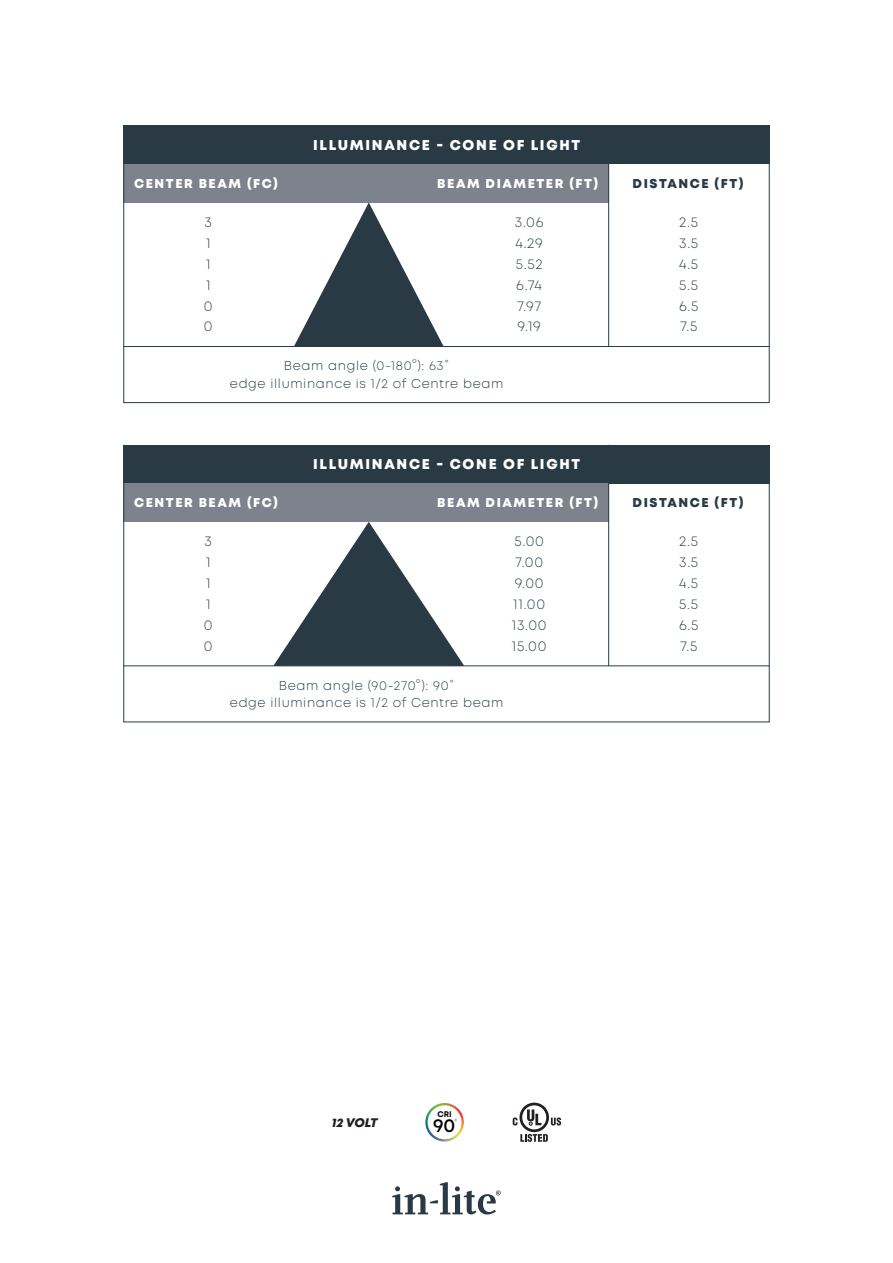
<style>
.page{position:relative;width:893px;height:1263px;background:#fff}
.page>*{position:absolute;margin:0;border:0;box-sizing:border-box;transform-origin:0 0}
.t1{font:600 18.9px "Mont";color:#000001}
.t2{font:300 14.25px "Mont";letter-spacing:.05em;color:#293a45}
.t3{font:800 14.25px "Mont";letter-spacing:.12em;color:#fff}
.t4{font:300 12.9px "Mont";letter-spacing:.05em;color:#293a45}
.t5{font:800 12.9px "Mont";letter-spacing:.12em;color:#fff}
.t6{font:800 12.9px "Mont";letter-spacing:.12em;color:#293a45}
.t7{font:italic 800 12.45px "Mont";letter-spacing:-.015em;color:#231f20}
.t8{font:700 8.1px "Mont";color:#000001}
.t9{font:300 5.85px "Mont";color:#000001}
</style>
<div class="page">
<svg style="left:392px;top:1182px;width:109px;height:32px"></svg>
<div style="left:123px;top:125px;width:647px;height:39px;background:#293a45"></div>
<div style="left:123px;top:445px;width:647px;height:38px;background:#293a45"></div>
<div style="left:123px;top:346px;width:647px;height:57px;border:1px solid #293a45"></div>
<div style="left:123px;top:164px;width:486px;height:38px;background:#7e828c"></div>
<div style="left:123px;top:483px;width:486px;height:39px;background:#7e828c"></div>
<hr style="left:123px;top:125px;width:1px;height:221px;background:#293a45">
<hr style="left:123px;top:445px;width:1px;height:221px;background:#293a45">
<hr style="left:608px;top:125px;width:1px;height:221px;background:#293a45">
<hr style="left:608px;top:445px;width:1px;height:221px;background:#293a45">
<hr style="left:769px;top:125px;width:1px;height:221px;background:#293a45">
<hr style="left:769px;top:445px;width:1px;height:221px;background:#293a45">
<svg style="left:294px;top:202px;width:150px;height:144px"></svg>
<svg style="left:273px;top:522px;width:191px;height:144px"></svg>
<svg style="left:520px;top:1134px;width:28px;height:8px"></svg>
<svg style="left:551px;top:1117px;width:10px;height:8px"></svg>
<svg style="left:519px;top:1102px;width:30px;height:30px"></svg>
<div style="left:522px;top:1105px;width:24px;height:24px;background:#fff;border-radius:50%"></div>
<svg style="left:527px;top:1109px;width:14px;height:16px"></svg>
<svg style="left:513px;top:1117px;width:5px;height:8px"></svg>
<svg style="left:425px;top:1103px;width:39px;height:38px"></svg>
<p class="t5" style="left:134px;top:175px;width:145px">CENTER BEAM (FC)</p>
<p class="t2" style="left:205px;top:213px;width:9px">3</p>
<p class="t2" style="left:206px;top:234px;width:6px">1</p>
<p class="t2" style="left:206px;top:255px;width:6px">1</p>
<p class="t2" style="left:206px;top:276px;width:6px">1</p>
<p class="t2" style="left:204px;top:297px;width:10px">0</p>
<p class="t2" style="left:204px;top:318px;width:10px">0</p>
<p class="t3" style="left:313px;top:136px;width:269px">ILLUMINANCE - CONE OF LIGHT</p>
<p class="t5" style="left:437px;top:175px;width:163px">BEAM DIAMETER (FT)</p>
<p class="t2" style="left:515px;top:213px;width:30px">3.06</p>
<p class="t2" style="left:515px;top:234px;width:29px">4.29</p>
<p class="t2" style="left:516px;top:255px;width:28px">5.52</p>
<p class="t2" style="left:516px;top:276px;width:27px">6.74</p>
<p class="t2" style="left:517px;top:297px;width:26px">7.97</p>
<p class="t2" style="left:517px;top:318px;width:25px">9.19</p>
<p class="t4" style="left:284px;top:358px;width:167px">Beam angle (0-180°): 63˚</p>
<p class="t4" style="left:230px;top:375px;width:275px">edge illuminance is 1/2 of Centre beam</p>
<p class="t5" style="left:134px;top:494px;width:145px">CENTER BEAM (FC)</p>
<p class="t2" style="left:205px;top:532px;width:9px">3</p>
<p class="t2" style="left:206px;top:553px;width:6px">1</p>
<p class="t2" style="left:206px;top:574px;width:6px">1</p>
<p class="t2" style="left:206px;top:595px;width:6px">1</p>
<p class="t2" style="left:204px;top:616px;width:10px">0</p>
<p class="t2" style="left:204px;top:637px;width:10px">0</p>
<p class="t3" style="left:313px;top:455px;width:269px">ILLUMINANCE - CONE OF LIGHT</p>
<p class="t5" style="left:437px;top:494px;width:163px">BEAM DIAMETER (FT)</p>
<p class="t2" style="left:514px;top:532px;width:31px">5.00</p>
<p class="t2" style="left:515px;top:553px;width:29px">7.00</p>
<p class="t2" style="left:515px;top:574px;width:30px">9.00</p>
<p class="t2" style="left:513px;top:595px;width:33px">11.00</p>
<p class="t2" style="left:512px;top:616px;width:36px">13.00</p>
<p class="t2" style="left:512px;top:637px;width:36px">15.00</p>
<p class="t4" style="left:279px;top:677px;width:177px">Beam angle (90-270°): 90˚</p>
<p class="t4" style="left:230px;top:695px;width:275px">edge illuminance is 1/2 of Centre beam</p>
<p class="t6" style="left:633px;top:175px;width:112px">DISTANCE (FT)</p>
<p class="t2" style="left:679px;top:213px;width:20px">2.5</p>
<p class="t2" style="left:679px;top:234px;width:20px">3.5</p>
<p class="t2" style="left:679px;top:255px;width:21px">4.5</p>
<p class="t2" style="left:679px;top:276px;width:20px">5.5</p>
<p class="t2" style="left:679px;top:297px;width:21px">6.5</p>
<p class="t2" style="left:680px;top:318px;width:19px">7.5</p>
<p class="t6" style="left:633px;top:494px;width:112px">DISTANCE (FT)</p>
<p class="t2" style="left:679px;top:532px;width:20px">2.5</p>
<p class="t2" style="left:679px;top:553px;width:20px">3.5</p>
<p class="t2" style="left:679px;top:574px;width:21px">4.5</p>
<p class="t2" style="left:679px;top:595px;width:20px">5.5</p>
<p class="t2" style="left:679px;top:616px;width:21px">6.5</p>
<p class="t2" style="left:680px;top:637px;width:19px">7.5</p>
<p class="t8" style="left:437px;top:1109px;width:16px">CRI</p>
<p class="t7" style="left:332px;top:1114px;width:47px">12 VOLT</p>
<p class="t1" style="left:433px;top:1113px;width:24px">90</p>
<p class="t9" style="left:454px;top:1116px;width:5px">+</p>
</div>
